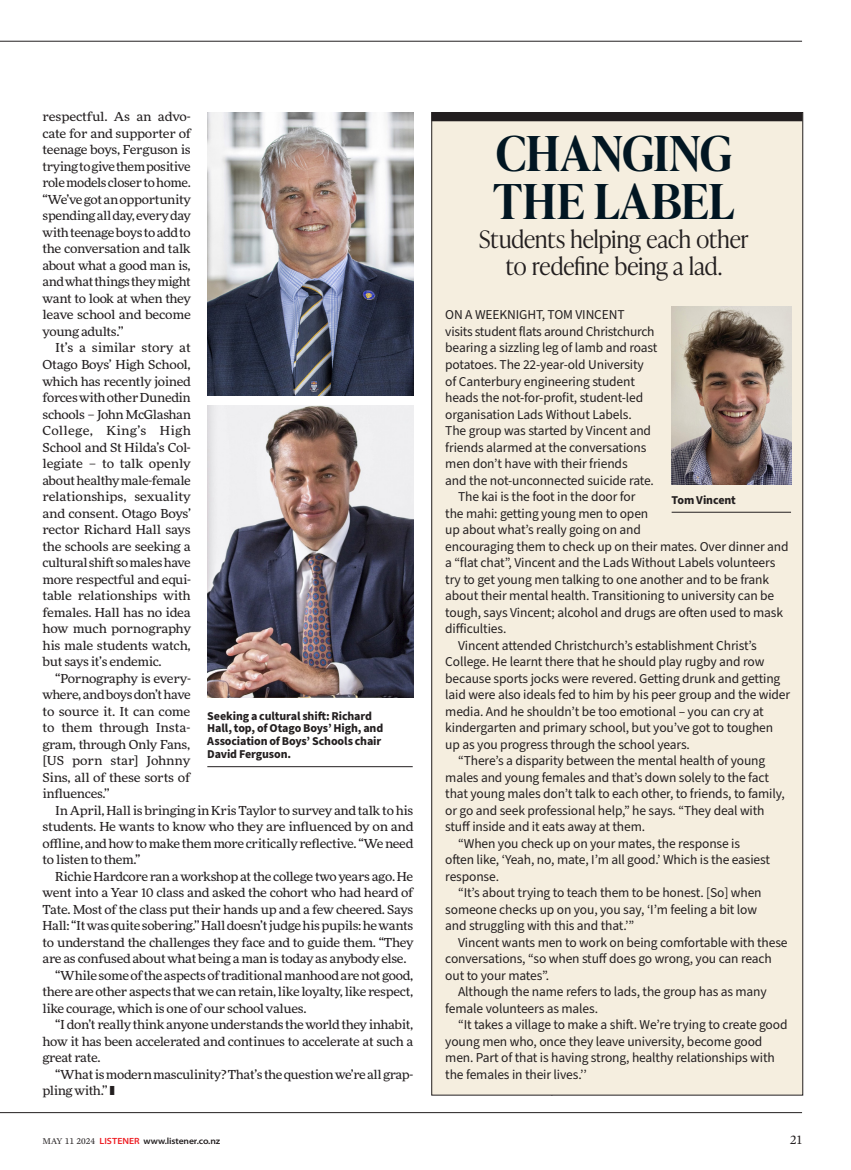
<style>
.page{position:relative;width:851px;height:1170px;background:#fff}
.page>*{position:absolute;margin:0;border:0;box-sizing:border-box;transform-origin:0 0}
.Head_L_C{font:600 48px/48px "Ivy Presto Headline";letter-spacing:.005em;color:#011622}
.Standfirst_Feature{font:300 24px/27px "Ivy Presto Headline";letter-spacing:.005em;color:#231f20;text-align:center}
.Box_Body_Indent{font:13.5px/16.5px "Source Sans Pro";letter-spacing:-.01em;color:#231f20}
.t1{font:13.5px "Mercury Text G1";color:#231f20}
.Body_Justified{font:expanded 12.3px/16.5px "More Pro";letter-spacing:-.025em;color:#231f20;text-align:justify}
.Caption_line_under{font:700 12px/12.8px "Source Sans Pro";letter-spacing:-.01em;color:#231f20}
.t2{font:600 semi-expanded 9px "Myriad Pro";letter-spacing:-.005em;color:#231f20}
.s1{font-family:"Gotham";font-weight:900;font-stretch:normal}
.s2{font-family:"Mercury Text G1";font-weight:400;font-stretch:normal}
.s3{color:#ee1d23}
</style>
<div class="page">
<hr style="left:0;top:1112px;width:801px;height:1px;background:#231f20">
<hr style="left:0;top:41px;width:801px;height:1px;background:#231f20">
<hr style="left:207px;top:766px;width:205px;height:1px;background:#231f20">
<img style="left:208px;top:112px;width:205px;height:284px">
<img style="left:208px;top:405px;width:205px;height:292px">
<div style="left:431px;top:112px;width:371px;height:982px;background:#f5eedf"></div>
<div style="left:431px;top:112px;width:371px;height:9px;background:#231f20"></div>
<img style="left:671px;top:306px;width:119px;height:178px">
<hr style="left:671px;top:512px;width:119px;height:1px;background:#231f20">
<p class="Body_Justified" style="left:43px;top:108px;width:150px">respectful. As an advo&shy;cate for and supporter of teenage boys, Ferguson is trying to give them positive role models closer to home. “We’ve got an opportunity spending all day, every day with teenage boys to add to the conversation and talk about what a good man is, and what things they might want to look at when they leave school and become young adults.’’</p>
<p class="Body_Justified" style="left:43px;top:339px;width:150px;text-indent:13px">It’s a similar story at Otago Boys’ High School, which has recently joined forces with other Dunedin schools – John McGlashan College, King’s High School and St Hilda’s Col&shy;legiate – to talk openly about healthy male-female relationships, sexuality and consent. Otago Boys’ rector Richard Hall says the schools are seeking a cultural shift so males have more respectful and equi&shy;table relationships with females. Hall has no idea how much pornography his male students watch, but says it’s endemic.</p>
<p class="Body_Justified" style="left:43px;top:669px;width:150px;text-indent:13px">“Pornography is every&shy;where, and boys don’t have to source it. It can come to them through Insta&shy;gram, through Only Fans, [US porn star] Johnny Sins, all of these sorts of influences.’’</p>
<p class="Body_Justified" style="left:43px;top:801px;width:372px;text-indent:13px">In April, Hall is bringing in Kris Taylor to survey and talk to his students. He wants to know who they are influenced by on and offline, and how to make them more critically reflective. “We need to listen to them.”</p>
<p class="Body_Justified" style="left:43px;top:867px;width:372px;text-indent:13px">Richie Hardcore ran a workshop at the college two years ago. He went into a Year 10 class and asked the cohort who had heard of Tate. Most of the class put their hands up and a few cheered. Says Hall: “It was quite sobering.’’ Hall doesn’t judge his pupils: he wants to understand the challenges they face and to guide them. “They are as confused about what being a man is today as anybody else.</p>
<p class="Body_Justified" style="left:43px;top:966px;width:372px;text-indent:13px">“While some of the aspects of traditional manhood are not good, there are other aspects that we can retain, like loyalty, like respect, like courage, which is one of our school values.</p>
<p class="Body_Justified" style="left:43px;top:1015px;width:372px;text-indent:13px">“I don’t really think anyone understands the world they inhabit, how it has been accelerated and continues to accelerate at such a great rate.</p>
<p class="Body_Justified" style="left:43px;top:1065px;width:372px;text-indent:13px">“What is modern masculinity? That’s the question we’re all grap&shy;pling with.’’ <span class="s1">l</span></p>
<p class="Caption_line_under" style="left:207px;top:709px;width:177px">Seeking a cultural shift: Richard<br>Hall, top, of Otago Boys’ High, and<br>Association of Boys’ Schools chair<br>David Ferguson.</p>
<p class="Head_L_C" style="left:493px;top:127px;width:243px">CHANGING<br>THE LABEL</p>
<p class="Standfirst_Feature" style="left:479px;top:225px;width:271px">Students helping each other to redefine being a lad.</p>
<p class="Box_Body_Indent" style="left:445px;top:307px;width:214px">ON A WEEKNIGHT, TOM VINCENT<br>visits student flats around Christchurch bearing a sizzling leg of lamb and roast potatoes. The 22-year-old University of Canterbury engineering student heads the not-for-profit, student-led organisation Lads Without Labels.<br>The group was started by Vincent and friends alarmed at the conversations men don’t have with their friends<br>and the not-unconnected suicide rate.</p>
<p class="Box_Body_Indent" style="left:445px;top:488px;width:345px;text-indent:13px">The kai is the foot in the door for<br>the mahi: getting young men to open<br>up about what’s really going on and<br>encouraging them to check up on their mates. Over dinner and a “flat chat”, Vincent and the Lads Without Labels volunteers try to get young men talking to one another and to be frank about their mental health. Transitioning to university can be tough, says Vincent; alcohol and drugs are often used to mask difficulties.</p>
<p class="Box_Body_Indent" style="left:445px;top:637px;width:346px;text-indent:13px">Vincent attended Christchurch’s establishment Christ’s College. He learnt there that he should play rugby and row because sports jocks were revered. Getting drunk and getting laid were also ideals fed to him by his peer group and the wider media. And he shouldn’t be too emotional – you can cry at kindergarten and primary school, but you’ve got to toughen up as you progress through the school years.</p>
<p class="Box_Body_Indent" style="left:445px;top:752px;width:341px;text-indent:13px">“There’s a disparity between the mental health of young males and young females and that’s down solely to the fact that young males don’t talk to each other, to friends, to family, or go and seek professional help,” he says. “They deal with stuff inside and it eats away at them.</p>
<p class="Box_Body_Indent" style="left:445px;top:835px;width:326px;text-indent:13px">“When you check up on your mates, the response is often like, ‘Yeah, no, mate, I’m all good.’ Which is the easiest response.</p>
<p class="Box_Body_Indent" style="left:445px;top:884px;width:318px;text-indent:13px">“It’s about trying to teach them to be honest. [So] when someone checks up on you, you say, ‘I’m feeling a bit low and struggling with this and that.’”</p>
<p class="Box_Body_Indent" style="left:445px;top:934px;width:344px;text-indent:13px">Vincent wants men to work on being comfortable with these conversations, “so when stuff does go wrong, you can reach out to your mates”.</p>
<p class="Box_Body_Indent" style="left:445px;top:983px;width:323px;text-indent:13px">Although the name refers to lads, the group has as many female volunteers as males.</p>
<p class="Box_Body_Indent" style="left:445px;top:1016px;width:343px;text-indent:13px">“It takes a village to make a shift. We’re trying to create good young men who, once they leave university, become good men. Part of that is having strong, healthy relationships with the females in their lives.’’</p>
<p class="Caption_line_under" style="left:671px;top:493px;width:66px">Tom Vincent</p>
<p class="t2" style="left:43px;top:1136px;width:179px"><span class="s2">MAY 11 2024</span> <span class="s3">LISTENER</span> www.listener.co.nz</p>
<p class="t1" style="left:789px;top:1130px;width:14px">21</p>
</div>
